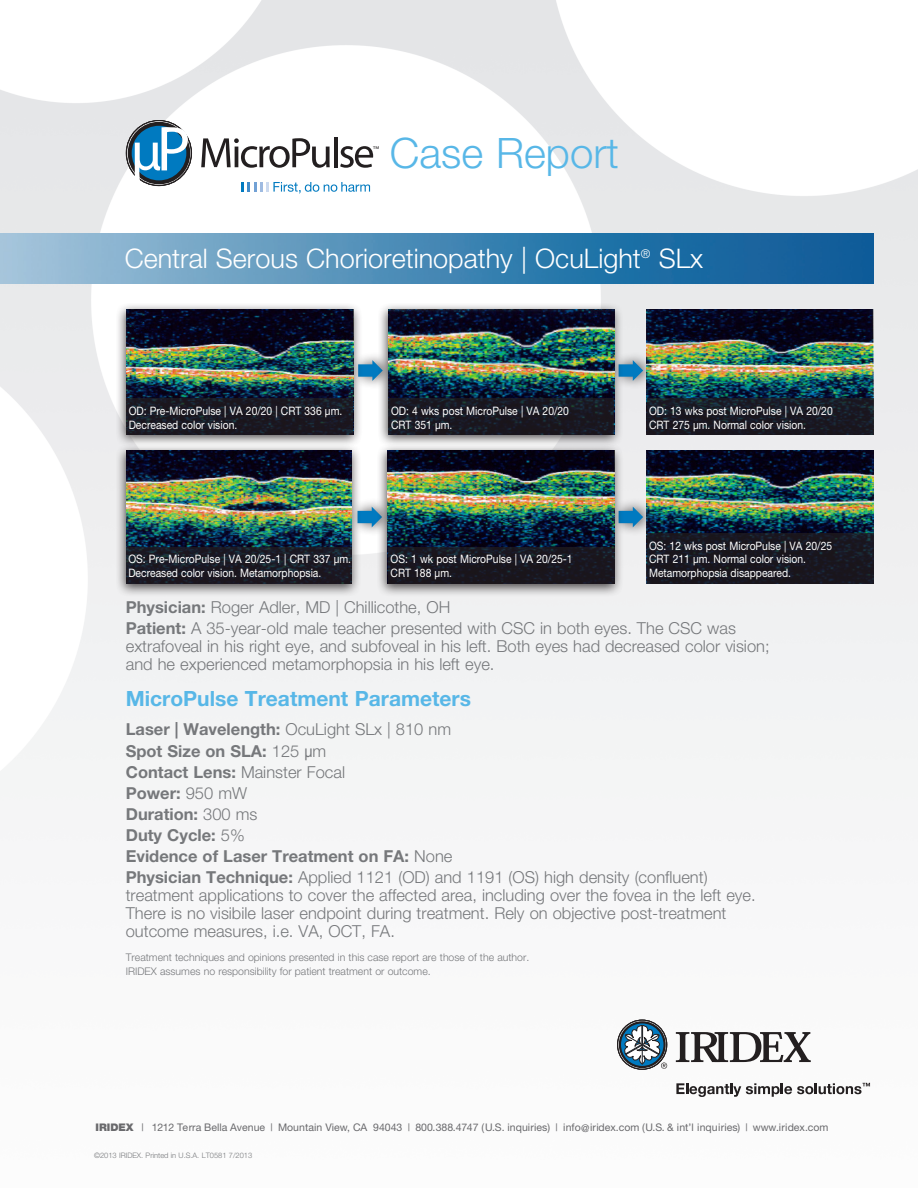
<style>
.page{position:relative;width:918px;height:1188px;background:#fff}
.page>*{position:absolute;margin:0;border:0;box-sizing:border-box;transform-origin:0 0}
.t1{font:300 42px "Helvetica Neue";color:#58b7e7}
.t2{font:300 27px "Helvetica Neue";color:#fff}
.t3{font:700 21px "Helvetica Neue";color:#58b7e7}
.t4{font:300 16.5px/18px "Helvetica Neue";color:#76787b}
.t5{font:700 16.5px "Helvetica Neue";color:#76787b}
.t6{font:300 12px "Helvetica Neue";color:#fff}
.t7{font:11.7px/14px "Helvetica Neue";color:#fff;scale:.89 1}
.t8{font:300 10.5px/13.5px "Helvetica Neue";color:#76787b}
.t9{font:10.5px "Helvetica Neue";color:#69696c}
.t10{font:300 7.5px "Helvetica Neue";color:#76787b}
.t11{font:6.6px "Helvetica Neue";color:#231f20}
.s1{font-weight:700}
.s2{font-weight:300}
.s3{font-weight:400}
.s4{font-weight:900}
</style>
<div class="page">
<img style="left:0;top:0;width:918px;height:1087px">
<img style="left:647px;top:450px;width:227px;height:84px">
<div style="left:350px;top:350px;width:47px;height:41px;background:#231f20;opacity:.75"></div>
<svg style="left:363px;top:360px;width:15px;height:21px"></svg>
<div style="left:610px;top:350px;width:47px;height:41px;background:#231f20;opacity:.75"></div>
<svg style="left:623px;top:360px;width:20px;height:21px"></svg>
<div style="left:349px;top:496px;width:47px;height:41px;background:#231f20;opacity:.75"></div>
<svg style="left:361px;top:507px;width:15px;height:20px"></svg>
<div style="left:610px;top:496px;width:47px;height:41px;background:#231f20;opacity:.75"></div>
<svg style="left:624px;top:507px;width:19px;height:20px"></svg>
<div style="left:115px;top:302px;width:248px;height:146px;background:#231f20;opacity:.8"></div>
<img style="left:126px;top:310px;width:227px;height:125px">
<div style="left:619px;top:1021px;width:47px;height:47px;border:2px solid #231f20;border-radius:50%"></div>
<div style="left:617px;top:1020px;width:50px;height:50px;border:1px solid #231f20;border-radius:50%"></div>
<svg style="left:622px;top:1025px;width:45px;height:44px"></svg>
<svg style="left:676px;top:1032px;width:135px;height:30px"></svg>
<svg style="left:676px;top:1083px;width:194px;height:14px"></svg>
<svg style="left:201px;top:138px;width:129px;height:30px"></svg>
<hr style="left:334px;top:137px;width:3px;height:30px;background:#231f20">
<svg style="left:340px;top:146px;width:33px;height:22px"></svg>
<svg style="left:241px;top:182px;width:129px;height:12px"></svg>
<svg style="left:126px;top:120px;width:65px;height:65px"></svg>
<div style="left:128px;top:122px;width:62px;height:62px;border:4px solid #231f20;border-radius:50%"></div>
<div style="left:126px;top:120px;width:66px;height:66px;border:1px solid #231f20;border-radius:50%"></div>
<svg style="left:135px;top:127px;width:53px;height:54px"></svg>
<img style="left:0;top:233px;width:873px;height:51px">
<div style="left:115px;top:443px;width:246px;height:154px;background:#231f20;opacity:.8"></div>
<img style="left:126px;top:450px;width:226px;height:97px">
<svg style="left:126px;top:547px;width:226px;height:37px;background:#1a1b26"></svg>
<div style="left:376px;top:443px;width:248px;height:154px;background:#231f20;opacity:.8"></div>
<img style="left:387px;top:450px;width:227px;height:134px">
<svg style="left:127px;top:398px;width:226px;height:37px;background:#1a1a23"></svg>
<div style="left:378px;top:302px;width:245px;height:146px;background:#231f20;opacity:.8"></div>
<img style="left:388px;top:310px;width:226px;height:88px">
<svg style="left:388px;top:398px;width:226px;height:37px;background:#191a23"></svg>
<img style="left:647px;top:310px;width:227px;height:88px">
<svg style="left:388px;top:547px;width:227px;height:37px;background:#191821"></svg>
<svg style="left:647px;top:534px;width:227px;height:50px;background:#191821"></svg>
<svg style="left:647px;top:398px;width:227px;height:37px;background:#191b25"></svg>
<p class="t11" style="left:373px;top:144px;width:8px">™</p>
<p class="t1" style="left:390px;top:127px;width:231px">Case Report</p>
<p class="t2" style="left:125px;top:242px;width:518px">Central Serous Chorioretinopathy | OcuLight</p>
<p class="t6" style="left:641px;top:246px;width:11px">®</p>
<p class="t2" style="left:659px;top:242px;width:46px">SLx</p>
<p class="t7" style="left:129px;top:404px;width:242px">OD: Pre-MicroPulse | VA 20/20 | CRT 336 µm.<br>Decreased color vision.</p>
<p class="t7" style="left:391px;top:404px;width:201px">OD: 4 wks post MicroPulse | VA 20/20</p>
<p class="t7" style="left:391px;top:418px;width:71px">CRT 351 µm.</p>
<p class="t7" style="left:128px;top:552px;width:252px">OS: Pre-MicroPulse | VA 20/25-1 | CRT 337 µm.<br>Decreased color vision. Metamorphopsia.</p>
<p class="t7" style="left:391px;top:552px;width:206px">OS: 1 wk post MicroPulse | VA 20/25-1</p>
<p class="t7" style="left:391px;top:566px;width:71px">CRT 188 µm.</p>
<p class="t7" style="left:649px;top:404px;width:208px">OD: 13 wks post MicroPulse | VA 20/20</p>
<p class="t7" style="left:649px;top:418px;width:178px">CRT 275 µm. Normal color vision.</p>
<p class="t7" style="left:649px;top:538px;width:207px">OS: 12 wks post MicroPulse | VA 20/25</p>
<p class="t7" style="left:649px;top:552px;width:178px">CRT 211 µm. Normal color vision.<br>Metamorphopsia disappeared.</p>
<p class="t4" style="left:126px;top:598px;width:326px"><span class="s1">Physician:</span> Roger Adler, MD | Chillicothe, OH</p>
<p class="t4" style="left:126px;top:619px;width:645px"><span class="s1">Patient:</span> A 35-year-old male teacher presented with CSC in both eyes. The CSC was extrafoveal in his right eye, and subfoveal in his left. Both eyes had decreased color vision; and he experienced metamorphopsia in his left eye.</p>
<p class="t3" style="left:126px;top:686px;width:347px">MicroPulse Treatment Parameters</p>
<p class="t5" style="left:126px;top:719px;width:327px">Laser | Wavelength: <span class="s2">OcuLight SLx | 810 nm</span></p>
<p class="t5" style="left:126px;top:741px;width:202px">Spot Size on SLA: <span class="s2">125</span> <span class="s3">µ</span><span class="s2">m</span></p>
<p class="t4" style="left:126px;top:763px;width:221px"><span class="s1">Contact Lens:</span> Mainster Focal</p>
<p class="t5" style="left:126px;top:783px;width:123px">Power: <span class="s2">950 mW</span></p>
<p class="t5" style="left:126px;top:804px;width:133px">Duration: <span class="s2">300 ms</span></p>
<p class="t5" style="left:126px;top:825px;width:120px">Duty Cycle: <span class="s2">5%</span></p>
<p class="t5" style="left:126px;top:846px;width:328px">Evidence of Laser Treatment on FA: <span class="s2">None</span></p>
<p class="t4" style="left:126px;top:868px;width:632px"><span class="s1">Physician Technique:</span> Applied 1121 (OD) and 1191 (OS) high density (confluent) treatment applications to cover the affected area, including over the fovea in the left eye.<br>There is no visibile laser endpoint during treatment. Rely on objective post-treatment outcome measures, i.e. VA, OCT, FA.</p>
<p class="t8" style="left:126px;top:951px;width:405px">Treatment techniques and opinions presented in this case report are those of the author.<br>IRIDEX assumes no responsibility for patient treatment or outcome.</p>
<p class="t9" style="left:96px;top:1121px;width:734px"><span class="s4">IRIDEX</span> | 1212 Terra Bella Avenue | Mountain View, CA 94043 | 800.388.4747 (U.S. inquiries) | info@iridex.com (U.S. &amp; int’l inquiries) | www.iridex.com</p>
<p class="t10" style="left:94px;top:1151px;width:160px">©2013 IRIDEX. Printed in U.S.A. LT0581 7/2013</p>
</div>
